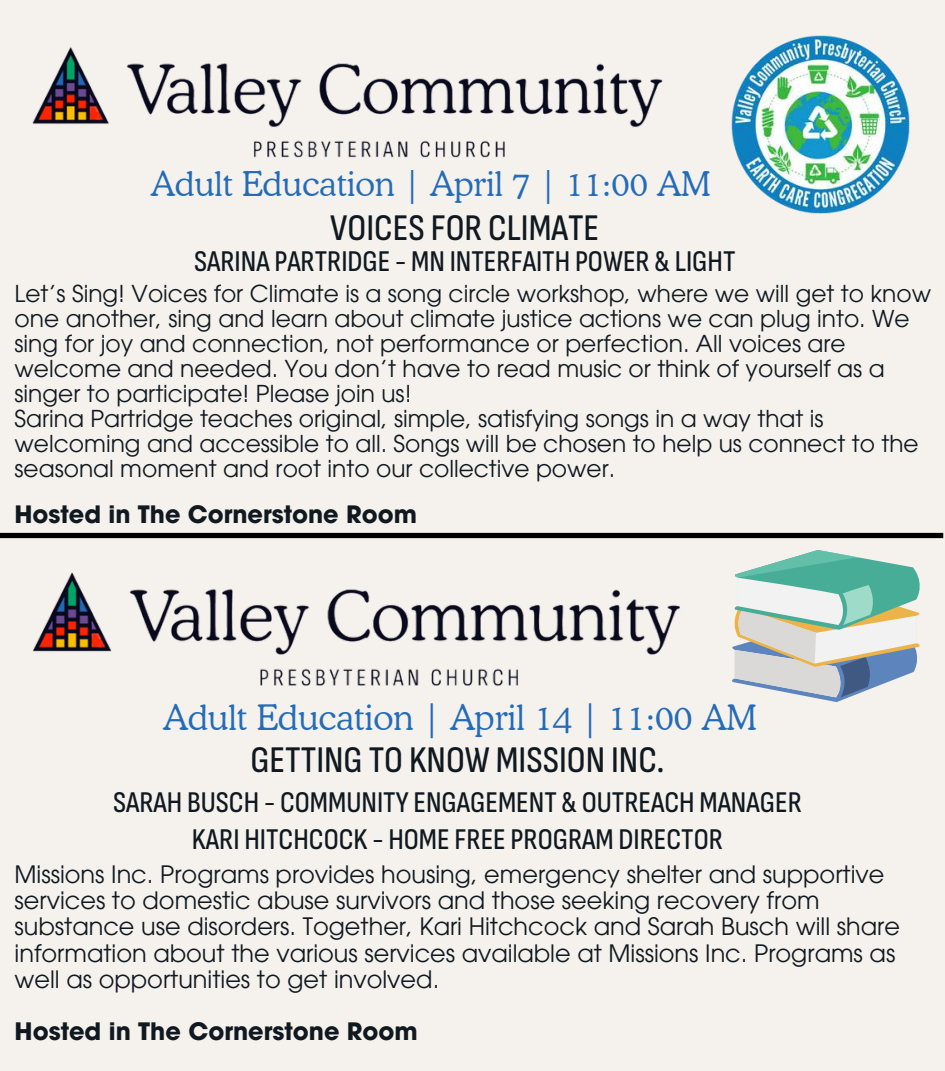
<style>
.page{position:relative;width:945px;height:1071px;background:#f5f2ed}
.page>*{position:absolute;margin:0;border:0;box-sizing:border-box;transform-origin:0 0}
.t1{font:500 37.62px "Sofia Sans Condensed";color:#101820}
.t2{font:300 34.82px "Cooper BT";color:#246bb8}
.t3{font:300 33.95px "Cooper BT";color:#246bb8}
.t4{font:500 30.1px/37.3px "Sofia Sans Condensed";color:#101820;text-align:center}
.t5{font:23.97px/26.2px "ITC Avant Garde Pro";color:#101820}
.t6{font:700 23.97px "ITC Avant Garde Pro";color:#101820}
.t7{font:23.28px/24.8px "ITC Avant Garde Pro";color:#101820}
</style>
<div class="page">
<div style="left:0;top:533px;width:943px;height:5px;background:#000"></div>
<img style="left:32px;top:47px;width:631px;height:111px">
<svg style="left:732px;top:550px;width:188px;height:152px"></svg>
<img style="left:33px;top:572px;width:647px;height:114px">
<img style="left:731px;top:35px;width:179px;height:179px">
<h3 class="t3" style="left:151px;top:163px;width:561px">Adult Education | April 7 | 11:00 AM</h3>
<h1 class="t1" style="left:330px;top:207px;width:271px">VOICES FOR CLIMATE</h1>
<p class="t4" style="left:194px;top:243px;width:543px">SARINA PARTRIDGE - MN INTERFAITH POWER &amp; LIGHT</p>
<p class="t7" style="left:15px;top:281px;width:918px">Let’s Sing! Voices for Climate is a song circle workshop, where we will get to know one another, sing and learn about climate justice actions we can plug into. We sing for joy and connection, not performance or perfection. All voices are welcome and needed. You don’t have to read music or think of yourself as a singer to participate! Please join us!<br>Sarina Partridge teaches original, simple, satisfying songs in a way that is welcoming and accessible to all. Songs will be chosen to help us connect to the seasonal moment and root into our collective power.</p>
<p class="t6" style="left:15px;top:498px;width:404px">Hosted in The Cornerstone Room</p>
<h2 class="t2" style="left:163px;top:697px;width:595px">Adult Education | April 14 | 11:00 AM</h2>
<h1 class="t1" style="left:250px;top:739px;width:416px">GETTING TO KNOW MISSION INC.</h1>
<p class="t4" style="left:113px;top:784px;width:690px">SARAH BUSCH - COMMUNITY ENGAGEMENT &amp; OUTREACH MANAGER<br>KARI HITCHCOCK - HOME FREE PROGRAM DIRECTOR</p>
<p class="t5" style="left:15px;top:861px;width:887px">Missions Inc. Programs provides housing, emergency shelter and supportive services to domestic abuse survivors and those seeking recovery from substance use disorders. Together, Kari Hitchcock and Sarah Busch will share information about the various services available at Missions Inc. Programs as well as opportunities to get involved.</p>
<p class="t6" style="left:15px;top:1015px;width:405px">Hosted in The Cornerstone Room</p>
</div>
